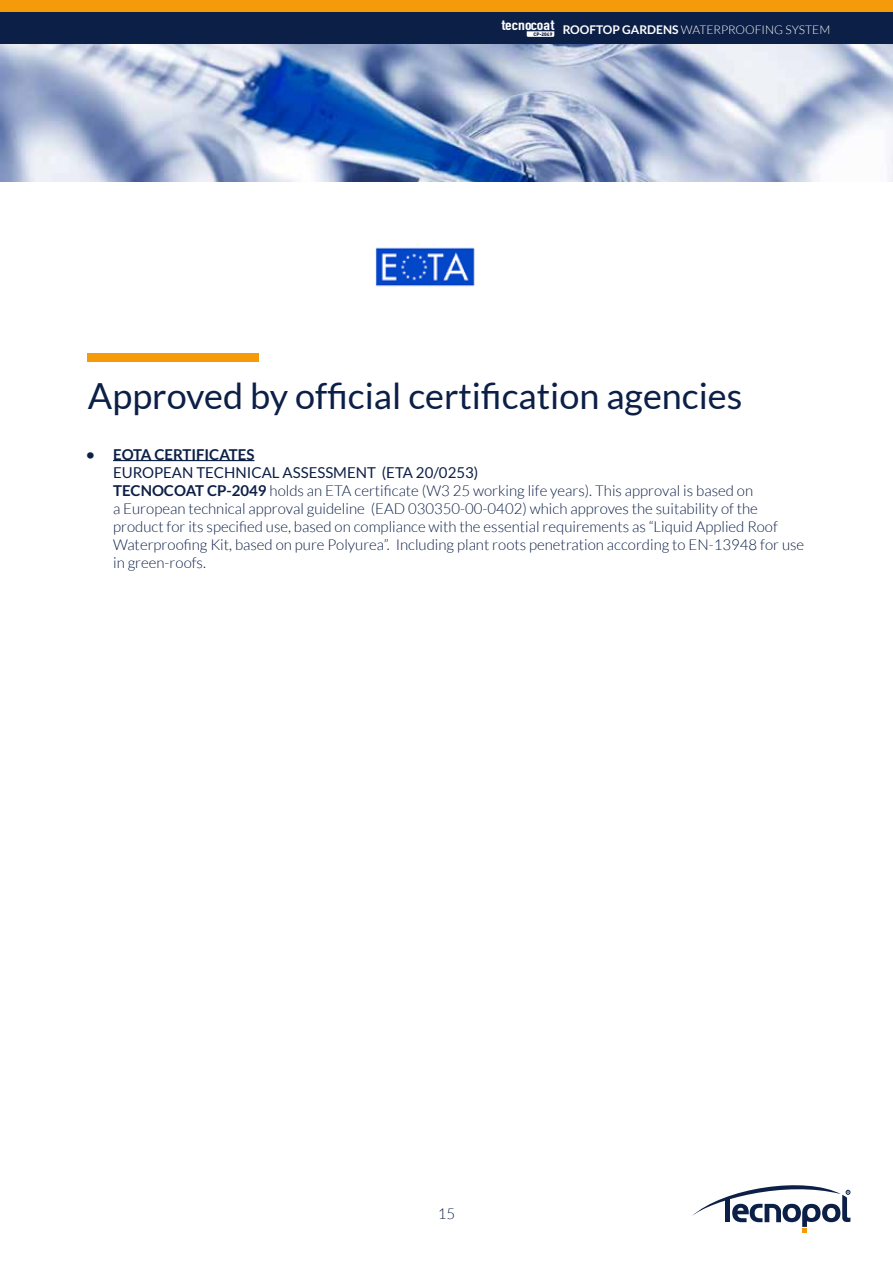
<style>
.page{position:relative;width:893px;height:1263px;background:#fff}
.page>*{position:absolute;margin:0;border:0;box-sizing:border-box;transform-origin:0 0}
.t1{font:36px "Lato";color:#0c1f46}
.t2{font:300 15px/18px "Lato";color:#0c1f46}
.t3{font:700 15px "Lato";color:#0c1f46}
.t4{font:14.4px "DIN Engschrift Std";color:#fff;scale:1.23 1}
.t5{font:300 12px "Lato";color:#fff}
.t6{font:900 4.95px "DIN";color:#0d1f45}
.s1{font-weight:700}
.s2{font-weight:400}
</style>
<div class="page">
<div style="left:0;top:12px;width:893px;height:33px;background:#0c1f46"></div>
<div style="left:0;top:0;width:893px;height:12px;background:#f59b09"></div>
<svg style="left:692px;top:1185px;width:158px;height:48px"></svg>
<svg style="left:527px;top:31px;width:27px;height:6px"></svg>
<img style="left:0;top:45px;width:893px;height:137px">
<hr style="left:113px;top:460px;width:141px;height:1px;background:#0c1f46">
<div style="left:87px;top:354px;width:172px;height:8px;background:#f59b09"></div>
<img style="left:375px;top:247px;width:100px;height:40px">
<p class="t4" style="left:502px;top:17px;width:41px">tecnocoa</p>
<p class="t6" style="left:534px;top:31px;width:20px">CP-2049</p>
<p class="t5" style="left:551px;top:23px;width:281px"><sup>t</sup> <span class="s1">ROOFTOP GARDENS</span> WATERPROOFING SYSTEM</p>
<h1 class="t1" style="left:88px;top:376px;width:656px">Approved by official certification agencies</h1>
<p class="t3" style="left:86px;top:446px;width:170px">• EOTA CERTIFICATES</p>
<p class="t2" style="left:113px;top:463px;width:693px"><span class="s2">EUROPEAN TECHNICAL ASSESSMENT (ETA 20/0253)<br></span><span class="s1">TECNOCOAT CP-2049</span> holds an ETA certificate (W3 25 working life years). This approval is based on<br>a European technical approval guideline (EAD 030350-00-0402) which approves the suitability of the product for its specified use, based on compliance with the essential requirements as “Liquid Applied Roof Waterproofing Kit, based on pure Polyurea”. Including plant roots penetration according to EN-13948 for use in green-roofs.</p>
<p class="t2" style="left:438px;top:1204px;width:19px">15</p>
</div>
